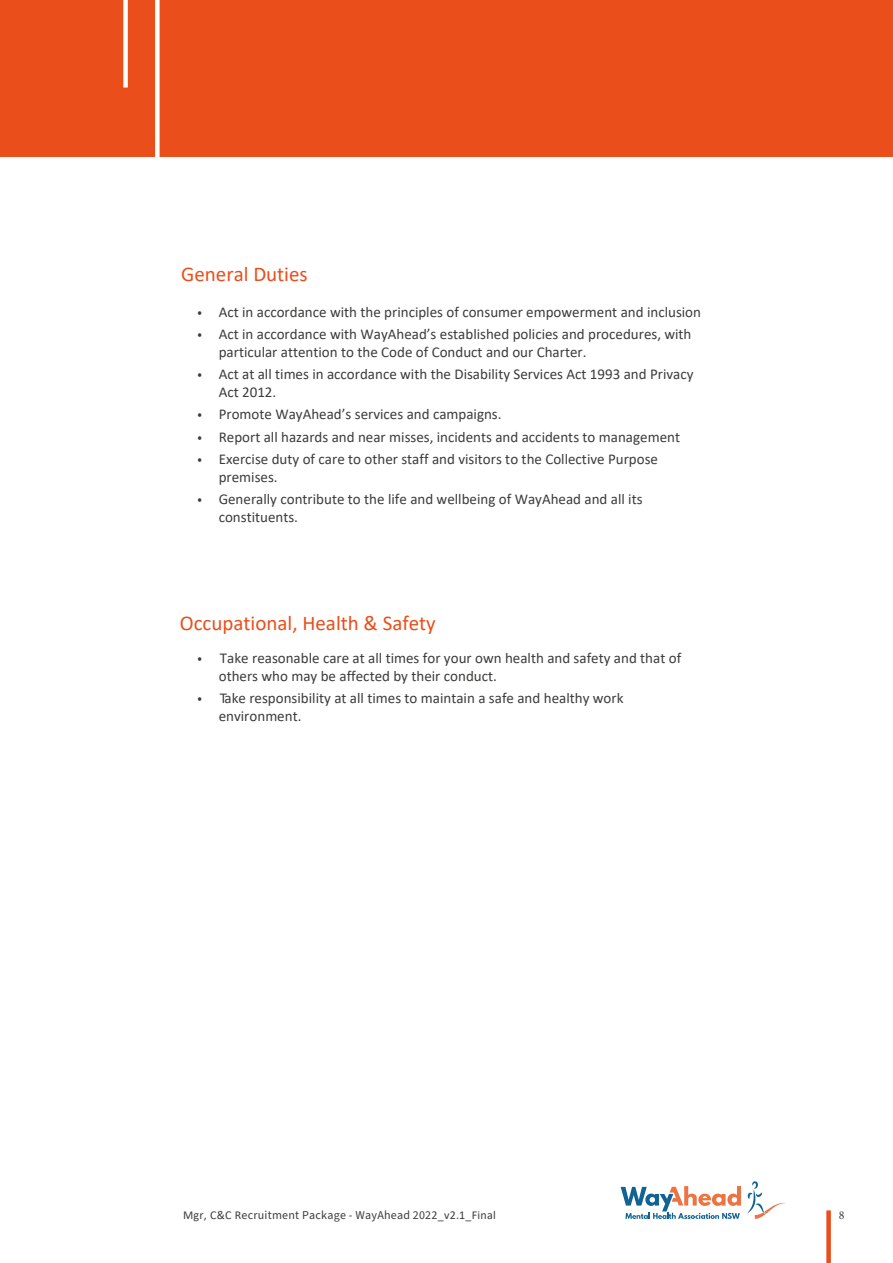
<style>
.page{position:relative;width:893px;height:1263px;background:#fff}
.page>*{position:absolute;margin:0;border:0;box-sizing:border-box;transform-origin:0 0}
.t1{font:21px "Calibri";color:#e94e1b}
.t2{font:15px/18px "Calibri";color:#3c3c3b}
.t3{font:12px "Source Sans Pro";letter-spacing:.02em;color:#3c3c3b}
.t4{font:12px "Minion Pro";color:#3c3c3b}
.s1{font-family:"Source Sans Pro"}
.s2{font-family:"Calibri"}
</style>
<div class="page">
<div style="left:0;top:0;width:893px;height:157px;background:#e94e1b"></div>
<div style="left:155px;top:0;width:5px;height:342px;background:#fff"></div>
<svg style="left:747px;top:1181px;width:39px;height:38px"></svg>
<svg style="left:621px;top:1186px;width:120px;height:33px"></svg>
<div style="left:123px;top:0;width:5px;height:88px;background:#fff"></div>
<div style="left:826px;top:1210px;width:5px;height:53px;background:#e94e1b"></div>
<h1 class="t1" style="left:181px;top:260px;width:128px">General Duties</h1>
<p class="t2" style="left:197px;top:302px;width:505px"><span class="s1">•</span> Act in accordance with the principles of consumer empowerment and inclusion</p>
<p class="t2" style="left:219px;top:324px;width:474px;text-indent:-21px"><span class="s1">•</span> Act in accordance with WayAhead’s established policies and procedures, with particular attention to the Code of Conduct and our Charter.</p>
<p class="t2" style="left:219px;top:365px;width:476px;text-indent:-21px"><span class="s1">•</span> Act at all times in accordance with the Disability Services Act 1993 and Privacy<br>Act 2012.</p>
<p class="t2" style="left:197px;top:405px;width:306px"><span class="s1">•</span> Promote WayAhead’s services and campaigns.</p>
<p class="t2" style="left:197px;top:427px;width:484px"><span class="s1">•</span> Report all hazards and near misses, incidents and accidents to management</p>
<p class="t2" style="left:219px;top:449px;width:441px;text-indent:-21px"><span class="s1">•</span> Exercise duty of care to other staff and visitors to the Collective Purpose premises.</p>
<p class="t2" style="left:219px;top:490px;width:425px;text-indent:-21px"><span class="s1">•</span> Generally contribute to the life and wellbeing of WayAhead and all its constituents.</p>
<h1 class="t1" style="left:180px;top:608px;width:258px">Occupational, Health &amp; Safety</h1>
<p class="t2" style="left:219px;top:649px;width:464px;text-indent:-21px"><span class="s1">•</span> Take reasonable care at all times for your own health and safety and that of others who may be affected by their conduct.</p>
<p class="t2" style="left:219px;top:689px;width:406px;text-indent:-21px"><span class="s1">•</span> Take responsibility at all times to maintain a safe and healthy work environment.</p>
<p class="t3" style="left:183px;top:1207px;width:314px"><span class="s2">Mgr, C&amp;C R</span>ecruitment Package - WayAhead 202<span class="s2">2_v2.1_Final</span></p>
<p class="t4" style="left:839px;top:1207px;width:7px">8</p>
</div>
